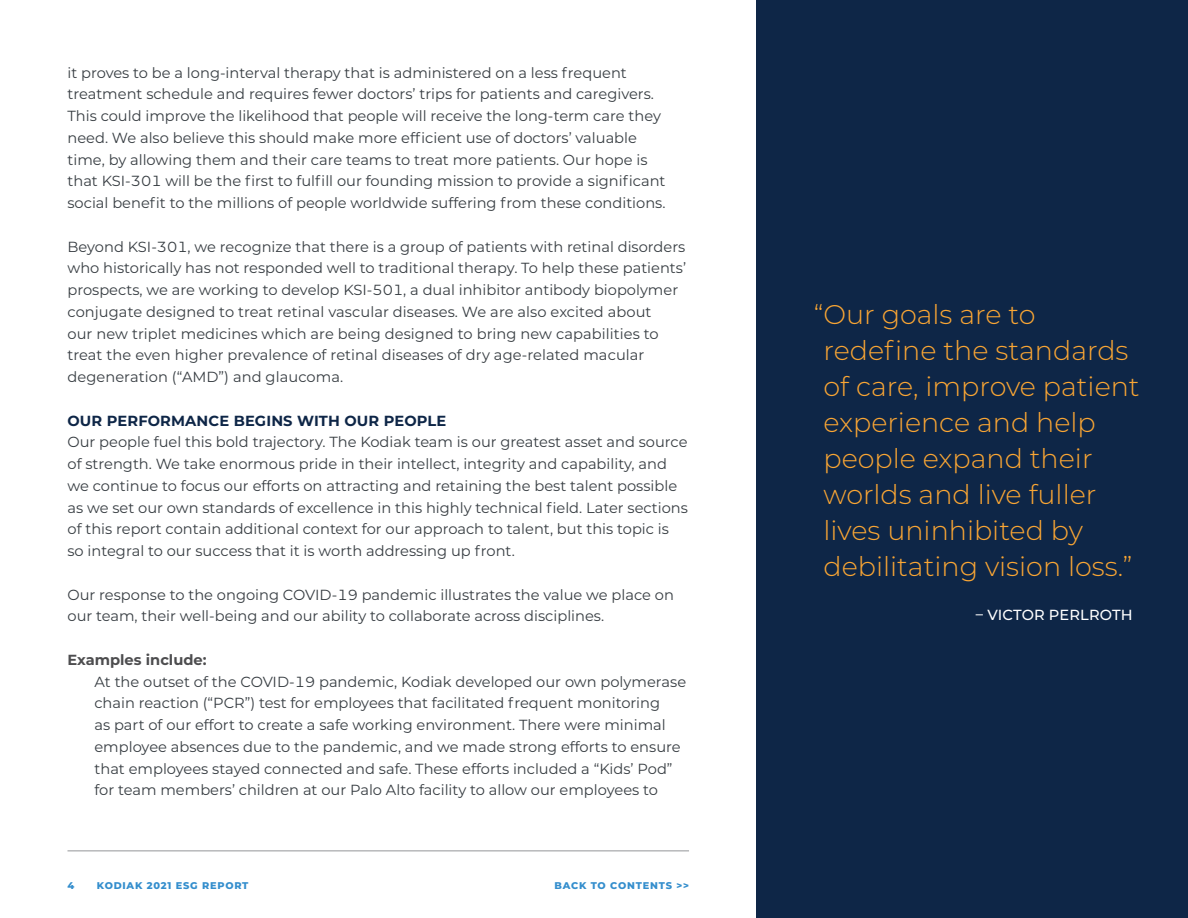
<style>
.page{position:relative;width:1188px;height:918px;background:#fff}
.page>*{position:absolute;margin:0;border:0;box-sizing:border-box;transform-origin:0 0}
.t1{font:300 27px/36px "Montserrat";color:#faa634}
.t2{font:14.7px/21.8px "Montserrat";color:#373d42}
.t3{font:700 14.7px "Montserrat";letter-spacing:.01em;color:#0e2647}
.t4{font:700 14.7px "Montserrat";color:#4d4d4f}
.t5{font:500 14.7px "Montserrat";letter-spacing:.01em;color:#fff}
.t6{font:800 9.75px "Montserrat";letter-spacing:.08em;color:#348ecd}
</style>
<div class="page">
<hr style="left:68px;top:850px;width:621px;height:1px;background:#939598">
<div style="left:756px;top:0;width:432px;height:918px;background:#0e2647"></div>
<p class="t2" style="left:68px;top:61px;width:600px">it proves to be a long-interval therapy that is administered on a less frequent treatment schedule and requires fewer doctors’ trips for patients and caregivers.<br>This could improve the likelihood that people will receive the long-term care they need. We also believe this should make more efficient use of doctors’ valuable time, by allowing them and their care teams to treat more patients. Our hope is that KSI-301 will be the first to fulfill our founding mission to provide a significant social benefit to the millions of people worldwide suffering from these conditions.</p>
<p class="t2" style="left:68px;top:235px;width:620px">Beyond KSI-301, we recognize that there is a group of patients with retinal disorders who historically has not responded well to traditional therapy. To help these patients’ prospects, we are working to develop KSI-501, a dual inhibitor antibody biopolymer conjugate designed to treat retinal vascular diseases. We are also excited about<br>our new triplet medicines which are being designed to bring new capabilities to treat the even higher prevalence of retinal diseases of dry age-related macular degeneration (“AMD”) and glaucoma.</p>
<p class="t3" style="left:68px;top:410px;width:380px">OUR PERFORMANCE BEGINS WITH OUR PEOPLE</p>
<p class="t2" style="left:68px;top:431px;width:622px">Our people fuel this bold trajectory. The Kodiak team is our greatest asset and source of strength. We take enormous pride in their intellect, integrity and capability, and we continue to focus our efforts on attracting and retaining the best talent possible as we set our own standards of excellence in this highly technical field. Later sections of this report contain additional context for our approach to talent, but this topic is so integral to our success that it is worth addressing up front.</p>
<p class="t2" style="left:68px;top:583px;width:608px">Our response to the ongoing COVID-19 pandemic illustrates the value we place on our team, their well-being and our ability to collaborate across disciplines.</p>
<p class="t4" style="left:68px;top:649px;width:141px">Examples include:</p>
<p class="t2" style="left:94px;top:670px;width:593px">At the outset of the COVID-19 pandemic, Kodiak developed our own polymerase chain reaction (“PCR”) test for employees that facilitated frequent monitoring<br>as part of our effort to create a safe working environment. There were minimal employee absences due to the pandemic, and we made strong efforts to ensure that employees stayed connected and safe. These efforts included a “Kids’ Pod” for team members’ children at our Palo Alto facility to allow our employees to</p>
<p class="t6" style="left:68px;top:878px;width:8px">4</p>
<p class="t6" style="left:97px;top:878px;width:153px">KODIAK 2021 ESG REPORT</p>
<p class="t6" style="left:554px;top:878px;width:136px">BACK TO CONTENTS &gt;&gt;</p>
<h1 class="t1" style="left:823px;top:296px;width:318px;text-indent:-10px">“Our goals are to redefine the standards of care, improve patient experience and help people expand their worlds and live fuller lives uninhibited by debilitating vision loss.”</h1>
<p class="t5" style="left:976px;top:604px;width:158px">– VICTOR PERLROTH</p>
</div>
